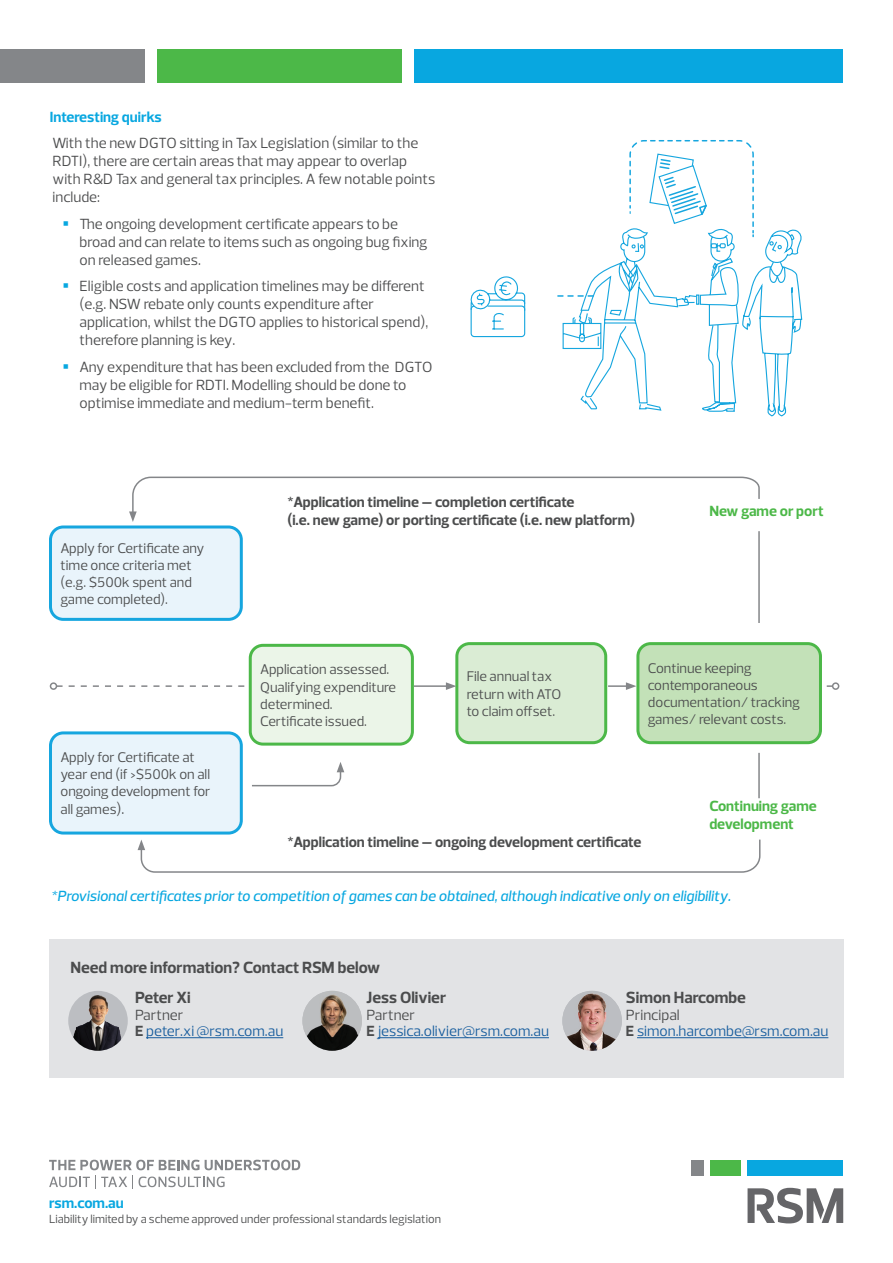
<style>
.page{position:relative;width:893px;height:1263px;background:#fff}
.page>*{position:absolute;margin:0;border:0;box-sizing:border-box;transform-origin:0 0}
.Body{font:700 16.5px "Prelo";color:#4b4c4d}
.Body_-_bullets{font:15px/18px "Prelo";color:#4b4c4d}
.Body-2{font:700 15px/18px "Prelo";color:#4b4c4d}
.Body-3{font:italic 500 15px "Prelo";color:#08a7e0}
.Body-4{font:15px "Prelo";color:#175d9e}
.Body-5{font:700 15px/18px "Prelo";color:#4cb848}
.Subhead{font:700 15px "Prelo";color:#08a7e0}
.Body-6{font:15px "Prelo";color:#4b4c4d}
.Body-7{font:14.25px/17.1px "Prelo";color:#4b4c4d}
.t1{font:12px "Prelo";color:#4b4c4d}
.s1{font-size:15px}
.s2{font-weight:700;color:#4b4c4d}
</style>
<div class="page">
<div style="left:747px;top:1160px;width:96px;height:15px;background:#08a7e0"></div>
<div style="left:691px;top:1160px;width:12px;height:15px;background:#848689"></div>
<div style="left:710px;top:1160px;width:31px;height:15px;background:#4cb848"></div>
<svg style="left:747px;top:1188px;width:96px;height:35px"></svg>
<div style="left:415px;top:50px;width:428px;height:33px;background:#08a7e0"></div>
<div style="left:157px;top:50px;width:245px;height:33px;background:#4cb848"></div>
<div style="left:0;top:50px;width:145px;height:33px;background:#848689"></div>
<svg style="left:49px;top:1160px;width:251px;height:28px"></svg>
<div style="left:49px;top:940px;width:794px;height:138px;background:#e2e3e5"></div>
<svg style="left:826px;top:685px;width:6px;height:2px"></svg>
<div style="left:832px;top:682px;width:7px;height:8px;border:2px solid #848689;border-radius:50%"></div>
<svg style="left:57px;top:685px;width:192px;height:2px"></svg>
<div style="left:50px;top:682px;width:7px;height:8px;border:2px solid #848689;border-radius:50%"></div>
<div style="left:50px;top:527px;width:191px;height:92px;background:#e9f4fb;border-radius:13px"></div>
<div style="left:49px;top:525px;width:194px;height:96px;border:3px solid #16a6df;border-radius:13px"></div>
<div style="left:50px;top:733px;width:191px;height:100px;background:#e9f4fb;border-radius:13px"></div>
<div style="left:49px;top:731px;width:194px;height:103px;border:3px solid #16a6df;border-radius:13px"></div>
<div style="left:250px;top:645px;width:162px;height:99px;background:#ebf5e8;border-radius:13px"></div>
<div style="left:249px;top:644px;width:165px;height:102px;border:3px solid #4cb848;border-radius:13px"></div>
<div style="left:457px;top:644px;width:149px;height:99px;background:#daecd4;border-radius:13px"></div>
<div style="left:455px;top:642px;width:152px;height:102px;border:3px solid #4cb848;border-radius:13px"></div>
<div style="left:638px;top:644px;width:182px;height:99px;background:#c3e1b8;border-radius:13px"></div>
<div style="left:636px;top:642px;width:186px;height:102px;border:3px solid #4cb848;border-radius:13px"></div>
<hr style="left:758px;top:531px;width:2px;height:92px;background:#848689">
<svg style="left:129px;top:476px;width:631px;height:46px"></svg>
<svg style="left:252px;top:762px;width:92px;height:25px"></svg>
<hr style="left:758px;top:753px;width:2px;height:45px;background:#848689">
<svg style="left:138px;top:839px;width:623px;height:34px"></svg>
<hr style="left:414px;top:685px;width:34px;height:2px;background:#848689">
<svg style="left:446px;top:682px;width:10px;height:8px"></svg>
<hr style="left:608px;top:685px;width:20px;height:2px;background:#848689">
<svg style="left:626px;top:682px;width:10px;height:8px"></svg>
<div style="left:471px;top:305px;width:54px;height:32px;border:1px solid #16a6df;border-radius:3px"></div>
<svg style="left:470px;top:276px;width:56px;height:54px"></svg>
<svg style="left:562px;top:229px;width:241px;height:188px"></svg>
<svg style="left:629px;top:140px;width:126px;height:96px"></svg>
<svg style="left:558px;top:295px;width:35px;height:2px"></svg>
<hr style="left:146px;top:1037px;width:137px;height:1px;background:#175d9e">
<hr style="left:378px;top:1037px;width:171px;height:1px;background:#175d9e">
<hr style="left:637px;top:1037px;width:191px;height:1px;background:#175d9e">
<img style="left:68px;top:991px;width:60px;height:60px;border-radius:30px">
<img style="left:302px;top:991px;width:60px;height:60px;border-radius:30px">
<img style="left:562px;top:991px;width:60px;height:60px;border-radius:30px">
<p class="Subhead" style="left:50px;top:108px;width:114px">Interesting quirks</p>
<p class="Body_-_bullets" style="left:53px;top:134px;width:384px">With the new DGTO sitting in Tax Legislation (similar to the RDTI), there are certain areas that may appear to overlap with R&amp;D Tax and general tax principles. A few notable points include:</p>
<p class="Body_-_bullets" style="left:80px;top:215px;width:349px">The ongoing development certificate appears to be broad and can relate to items such as ongoing bug fixing on released games.</p>
<p class="Body_-_bullets" style="left:80px;top:277px;width:350px">Eligible costs and application timelines may be different (e.g. NSW rebate only counts expenditure after application, whilst the DGTO applies to historical spend), therefore planning is key.</p>
<p class="Body_-_bullets" style="left:80px;top:358px;width:354px">Any expenditure that has been excluded from the DGTO may be eligible for RDTI. Modelling should be done to optimise immediate and medium-term benefit.</p>
<p class="Body-7" style="left:61px;top:540px;width:146px">Apply for Certificate any time once criteria met (e.g. $500k spent and game completed).</p>
<p class="Body-2" style="left:287px;top:493px;width:349px">*Application timeline – completion certificate<br>(i.e. new game) or porting certificate (i.e. new platform)</p>
<p class="Body-5" style="left:709px;top:502px;width:116px">New game or port</p>
<p class="Body-7" style="left:61px;top:749px;width:152px">Apply for Certificate at year end (if &gt;$500k on all ongoing development for all games<span class="s1">).</span></p>
<p class="Body-7" style="left:260px;top:661px;width:137px">Application assessed.<br>Qualifying expenditure determined.<br>Certificate issued.</p>
<p class="Body-7" style="left:467px;top:668px;width:96px">File annual tax return with ATO to claim offset.</p>
<p class="Body-7" style="left:648px;top:660px;width:154px">Continue keeping contemporaneous documentation/ tracking games/ relevant costs.</p>
<p class="Body-2" style="left:287px;top:832px;width:355px">*Application timeline – ongoing development certificate</p>
<p class="Body-5" style="left:709px;top:797px;width:109px">Continuing game development</p>
<p class="Body-3" style="left:51px;top:886px;width:682px">*Provisional certificates prior to competition of games can be obtained, although indicative only on eligibility.</p>
<p class="Body" style="left:70px;top:958px;width:311px">Need more information? Contact RSM below</p>
<p class="Body" style="left:135px;top:987px;width:57px">Peter Xi</p>
<p class="Body-6" style="left:135px;top:1005px;width:50px">Partner</p>
<p class="Body-4" style="left:135px;top:1022px;width:150px"><span class="s2">E</span> peter.xi @rsm.com.au</p>
<p class="Body" style="left:367px;top:987px;width:81px">Jess Olivier</p>
<p class="Body-6" style="left:367px;top:1005px;width:50px">Partner</p>
<p class="Body-4" style="left:367px;top:1022px;width:184px"><span class="s2">E</span> jessica.olivier@rsm.com.au</p>
<p class="Subhead" style="left:49px;top:1194px;width:76px">rsm.com.au</p>
<p class="t1" style="left:49px;top:1212px;width:393px">Liability limited by a scheme approved under professional standards legislation</p>
<p class="Body" style="left:626px;top:987px;width:121px">Simon Harcombe</p>
<p class="Body-6" style="left:626px;top:1005px;width:55px">Principal</p>
<p class="Body-4" style="left:626px;top:1022px;width:204px"><span class="s2">E</span> simon.harcombe@rsm.com.au</p>
</div>
